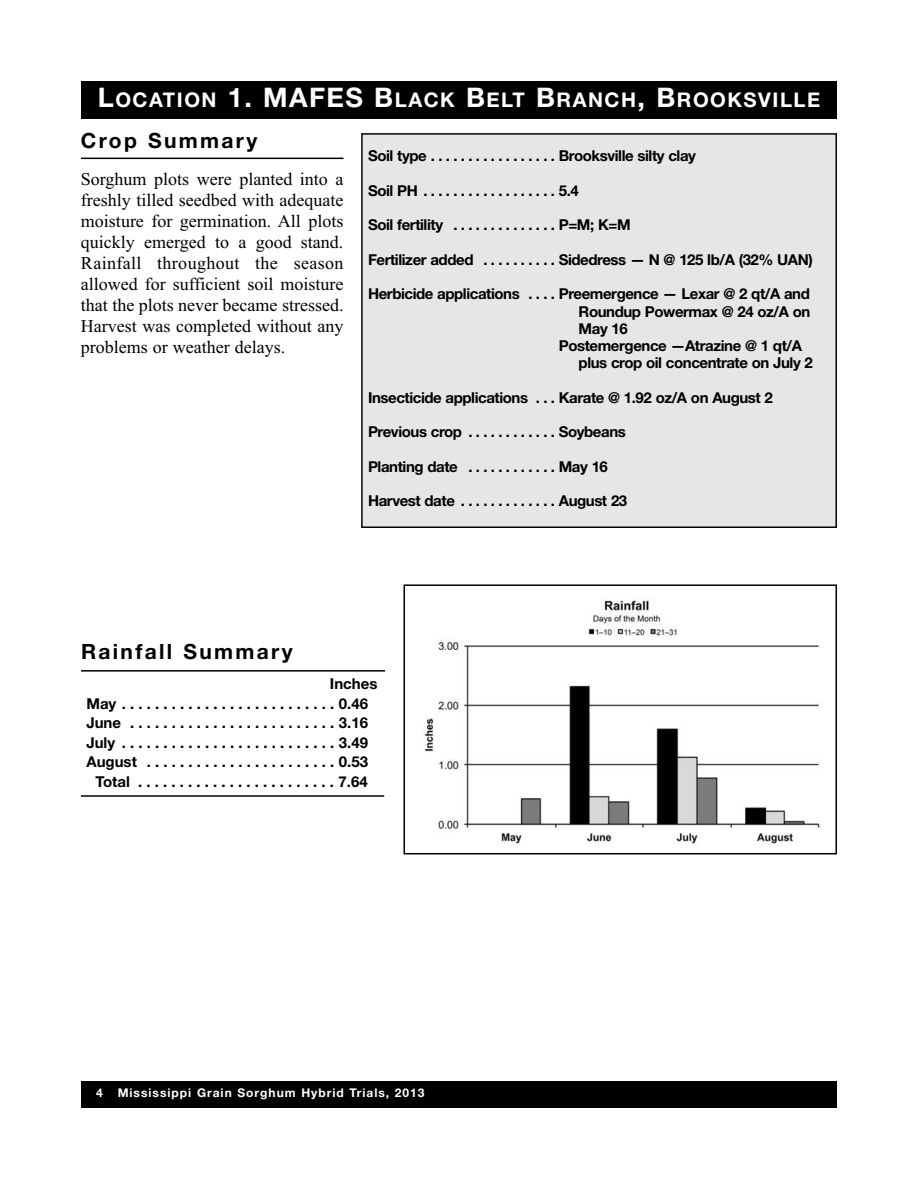
<style>
.page{position:relative;width:918px;height:1188px;background:#fff}
.page>*{position:absolute;margin:0;border:0;box-sizing:border-box;transform-origin:0 0}
.t1{font:700 21px "Helvetica Neue LT Std";letter-spacing:.11em;color:#000}
.t2{font:700 20.25px "Helvetica Neue LT Std";letter-spacing:.075em;color:#fff}
.t3{font:18px/21px "Times New Roman";color:#000;text-align:justify}
.t4{font:700 15px "Helvetica Neue LT Std";letter-spacing:-.03em;color:#000}
.t5{font:700 15px "Helvetica Neue LT Std";color:#000}
.t6{font:700 12px "Helvetica Neue LT Std";letter-spacing:.085em;color:#fff}
.s1{font-size:27px}
</style>
<div class="page">
<div style="left:81px;top:1081px;width:756px;height:27px;background:#000"></div>
<div style="left:363px;top:135px;width:472px;height:391px;background:#e6e6e6"></div>
<div style="left:361px;top:133px;width:476px;height:395px;border:2px solid #000"></div>
<hr style="left:81px;top:158px;width:262px;height:1px;background:#000">
<hr style="left:81px;top:670px;width:304px;height:2px;background:#000">
<hr style="left:81px;top:795px;width:303px;height:2px;background:#000">
<img style="left:424px;top:600px;width:396px;height:244px">
<div style="left:404px;top:584px;width:433px;height:270px;border:2px solid #000"></div>
<div style="left:81px;top:81px;width:756px;height:38px;background:#000"></div>
<h2 class="t2" style="left:98px;top:93px;width:724px"><span class="s1">L</span>OCATION <span class="s1">1. MAFES B</span>LACK <span class="s1">B</span>ELT <span class="s1">B</span>RANCH<span class="s1">, B</span>ROOKSVILLE</h2>
<h1 class="t1" style="left:81px;top:133px;width:178px">Crop Summary</h1>
<p class="t3" style="left:81px;top:168px;width:264px">Sorghum plots were planted into a freshly tilled seedbed with adequate moisture for germination. All plots quickly emerged to a good stand.<br>Rainfall throughout the season allowed for sufficient soil moisture that the plots never became stressed.<br>Harvest was completed without any problems or weather delays.</p>
<p class="t4" style="left:368px;top:151px;width:330px">Soil type . . . . . . . . . . . . . . . . . Brooksville silty clay</p>
<p class="t4" style="left:368px;top:185px;width:212px">Soil PH . . . . . . . . . . . . . . . . . . 5.4</p>
<p class="t4" style="left:368px;top:220px;width:264px">Soil fertility . . . . . . . . . . . . . . P=M; K=M</p>
<p class="t4" style="left:368px;top:254px;width:446px">Fertilizer added . . . . . . . . . . Sidedress — N @ 125 lb/A (32% UAN)</p>
<p class="t4" style="left:368px;top:289px;width:443px">Herbicide applications . . . . Preemergence — Lexar @ 2 qt/A and</p>
<p class="t4" style="left:579px;top:306px;width:233px">Roundup Powermax @ 24 oz/A on</p>
<p class="t4" style="left:579px;top:323px;width:51px">May 16</p>
<p class="t4" style="left:559px;top:340px;width:245px">Postemergence —Atrazine @ 1 qt/A</p>
<p class="t4" style="left:579px;top:358px;width:236px">plus crop oil concentrate on July 2</p>
<p class="t4" style="left:368px;top:392px;width:406px">Insecticide applications . . . Karate @ 1.92 oz/A on August 2</p>
<p class="t4" style="left:368px;top:427px;width:259px">Previous crop . . . . . . . . . . . . Soybeans</p>
<p class="t4" style="left:368px;top:461px;width:241px">Planting date . . . . . . . . . . . . May 16</p>
<p class="t4" style="left:368px;top:496px;width:261px">Harvest date . . . . . . . . . . . . . August 23</p>
<h1 class="t1" style="left:81px;top:644px;width:213px">Rainfall Summary</h1>
<p class="t4" style="left:330px;top:678px;width:49px">Inches</p>
<p class="t4" style="left:86px;top:698px;width:283px">May . . . . . . . . . . . . . . . . . . . . . . . . . . 0.46</p>
<p class="t4" style="left:86px;top:717px;width:283px">June . . . . . . . . . . . . . . . . . . . . . . . . . 3.16</p>
<p class="t4" style="left:86px;top:737px;width:283px">July . . . . . . . . . . . . . . . . . . . . . . . . . . 3.49</p>
<p class="t5" style="left:86px;top:756px;width:283px">August . . . . . . . . . . . . . . . . . . . . . . . 0.53</p>
<p class="t4" style="left:96px;top:776px;width:274px">Total . . . . . . . . . . . . . . . . . . . . . . . . 7.64</p>
<p class="t6" style="left:96px;top:1089px;width:8px">4</p>
<p class="t6" style="left:118px;top:1089px;width:308px">Mississippi Grain Sorghum Hybrid Trials, 2013</p>
</div>
